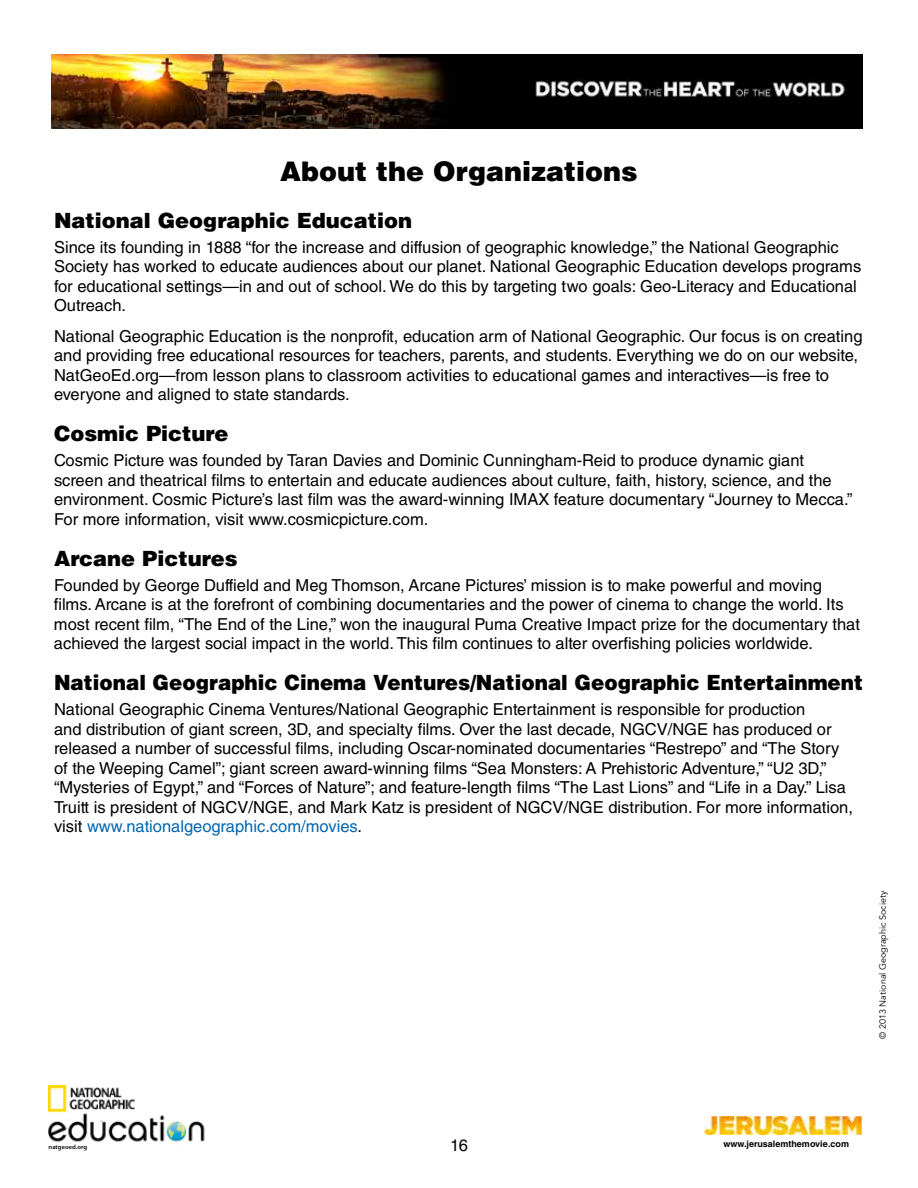
<style>
.page{position:relative;width:918px;height:1188px;background:#fff}
.page>*{position:absolute;margin:0;border:0;box-sizing:border-box;transform-origin:0 0}
.t1{font:900 27px "Helvetica LT Std";color:#000}
.t2{font:900 21px "Helvetica LT Std";color:#000;scale:.95 1}
.t3{font:900 21px "Helvetica LT Std";color:#000}
.t4{font:16.5px/19.5px "Helvetica LT Std";color:#000}
.t5{font:9px "Avenir LT";color:#000}
.t6{font:700 9px "Helvetica LT Std";color:#000}
.t7{font:600 6px "Stone Sans ITC Std";color:#000}
.s1{color:#0066b3}
</style>
<div class="page">
<img style="left:49px;top:1085px;width:156px;height:57px">
<img style="left:704px;top:1117px;width:158px;height:18px">
<img style="left:52px;top:54px;width:810px;height:74px">
<h1 class="t1" style="left:280px;top:154px;width:359px">About the Organizations</h1>
<p class="t3" style="left:54px;top:207px;width:360px">National Geographic Education</p>
<p class="t4" style="left:54px;top:237px;width:809px">Since its founding in 1888 “for the increase and diffusion of geographic knowledge,” the National Geographic Society has worked to educate audiences about our planet. National Geographic Education develops programs for educational settings—in and out of school. We do this by targeting two goals: Geo-Literacy and Educational Outreach.</p>
<p class="t4" style="left:54px;top:326px;width:810px">National Geographic Education is the nonprofit, education arm of National Geographic. Our focus is on creating and providing free educational resources for teachers, parents, and students. Everything we do on our website, NatGeoEd.org—from lesson plans to classroom activities to educational games and interactives—is free to everyone and aligned to state standards.</p>
<p class="t3" style="left:54px;top:420px;width:176px">Cosmic Picture</p>
<p class="t4" style="left:54px;top:451px;width:800px">Cosmic Picture was founded by Taran Davies and Dominic Cunningham-Reid to produce dynamic giant screen and theatrical films to entertain and educate audiences about culture, faith, history, science, and the environment. Cosmic Picture’s last film was the award-winning IMAX feature documentary “Journey to Mecca.” For more information, visit www.cosmicpicture.com.</p>
<p class="t3" style="left:54px;top:544px;width:185px">Arcane Pictures</p>
<p class="t4" style="left:54px;top:575px;width:808px">Founded by George Duffield and Meg Thomson, Arcane Pictures’ mission is to make powerful and moving films. Arcane is at the forefront of combining documentaries and the power of cinema to change the world. Its most recent film, “The End of the Line,” won the inaugural Puma Creative Impact prize for the documentary that achieved the largest social impact in the world. This film continues to alter overfishing policies worldwide.</p>
<p class="t2" style="left:54px;top:669px;width:853px">National Geographic Cinema Ventures/National Geographic Entertainment</p>
<p class="t4" style="left:54px;top:700px;width:801px">National Geographic Cinema Ventures/National Geographic Entertainment is responsible for production<br>and distribution of giant screen, 3D, and specialty films. Over the last decade, NGCV/NGE has produced or released a number of successful films, including Oscar-nominated documentaries “Restrepo” and “The Story of the Weeping Camel”; giant screen award-winning films “Sea Monsters: A Prehistoric Adventure,” “U2 3D,” “Mysteries of Egypt,” and “Forces of Nature”; and feature-length films “The Last Lions” and “Life in a Day.” Lisa Truitt is president of NGCV/NGE, and Mark Katz is president of NGCV/NGE distribution. For more information, visit <span class="s1">www.nationalgeographic.com/movies</span>.</p>
<p class="t5" style="left:878px;top:1039px;width:149px;rotate:-90deg">© 2013 National Geographic Society</p>
<p class="t4" style="left:450px;top:1136px;width:19px">16</p>
<p class="t7" style="left:49px;top:1143px;width:40px">natgeoed.org</p>
<p class="t6" style="left:723px;top:1138px;width:127px">www.jerusalemthemovie.com</p>
</div>
